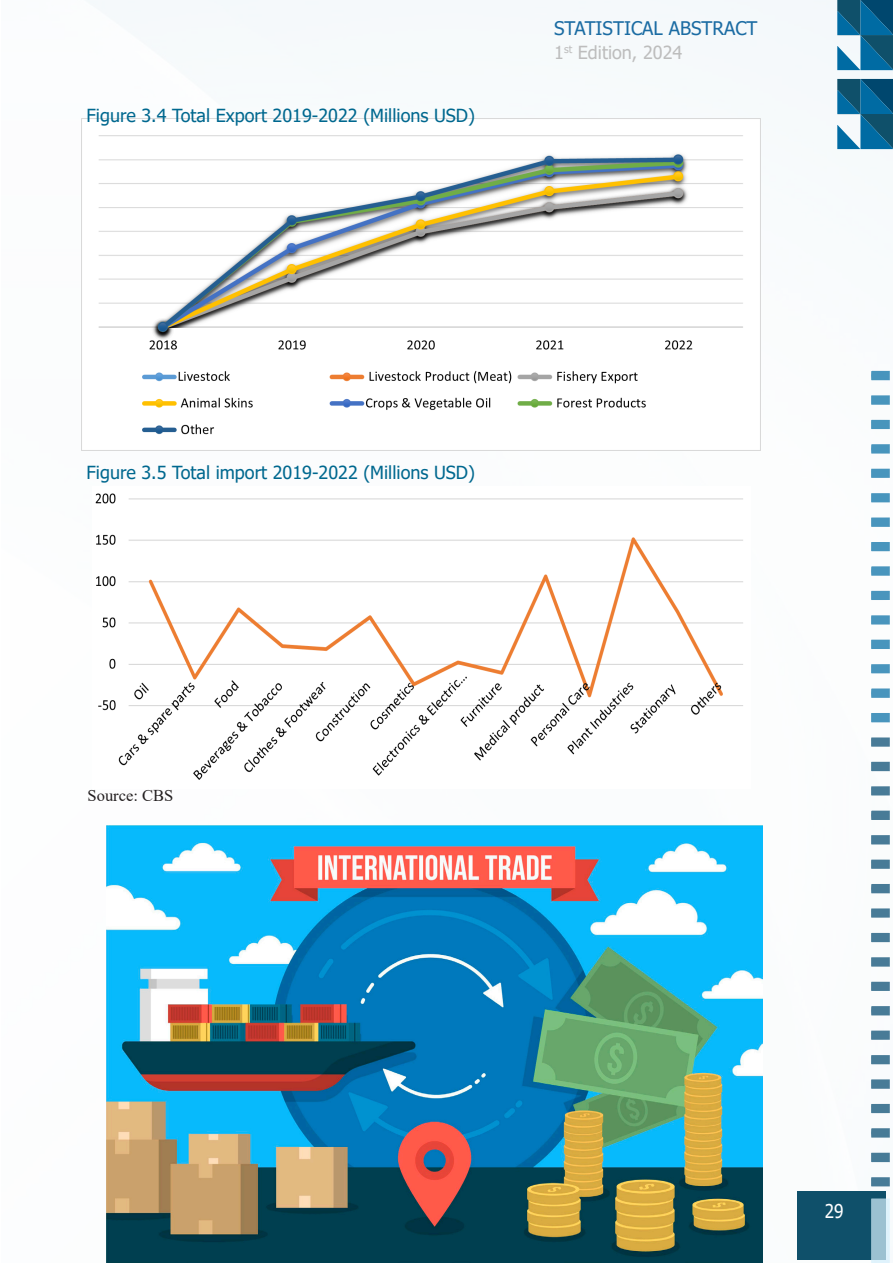
<style>
.page{position:relative;width:893px;height:1263px;background:#fff}
.page>*{position:absolute;margin:0;border:0;box-sizing:border-box;transform-origin:0 0}
.t1{font:18.9px "Tahoma";color:#fff;scale:.9 1}
.t2{font:18.75px "Tahoma";color:#1b6ca3}
.Figure{font:18px "Tahoma";color:#00688f}
.t3{font:18px "Tahoma";color:#bdbdbd}
.source{font:16.5px "Times New Roman";color:#231f20}
</style>
<div class="page">
<img style="left:81px;top:0;width:812px;height:1263px">
<svg style="left:871px;top:762px;width:19px;height:9px"></svg>
<svg style="left:871px;top:517px;width:19px;height:10px"></svg>
<svg style="left:871px;top:713px;width:19px;height:9px"></svg>
<svg style="left:871px;top:640px;width:19px;height:9px"></svg>
<svg style="left:871px;top:395px;width:19px;height:10px"></svg>
<svg style="left:871px;top:835px;width:19px;height:10px"></svg>
<svg style="left:871px;top:957px;width:19px;height:10px"></svg>
<svg style="left:871px;top:1079px;width:19px;height:10px"></svg>
<svg style="left:871px;top:1153px;width:19px;height:9px"></svg>
<svg style="left:871px;top:810px;width:19px;height:10px"></svg>
<svg style="left:871px;top:688px;width:19px;height:10px"></svg>
<svg style="left:871px;top:371px;width:19px;height:9px"></svg>
<svg style="left:871px;top:566px;width:19px;height:10px"></svg>
<svg style="left:871px;top:444px;width:19px;height:10px"></svg>
<svg style="left:871px;top:884px;width:19px;height:9px"></svg>
<svg style="left:871px;top:1006px;width:19px;height:9px"></svg>
<svg style="left:871px;top:1128px;width:19px;height:10px"></svg>
<svg style="left:871px;top:737px;width:19px;height:10px"></svg>
<svg style="left:871px;top:786px;width:19px;height:10px"></svg>
<svg style="left:871px;top:591px;width:19px;height:9px"></svg>
<svg style="left:871px;top:859px;width:19px;height:10px"></svg>
<svg style="left:871px;top:420px;width:19px;height:9px"></svg>
<svg style="left:871px;top:469px;width:19px;height:9px"></svg>
<svg style="left:871px;top:933px;width:19px;height:9px"></svg>
<svg style="left:871px;top:493px;width:19px;height:9px"></svg>
<svg style="left:871px;top:982px;width:19px;height:9px"></svg>
<svg style="left:871px;top:542px;width:19px;height:9px"></svg>
<svg style="left:871px;top:1030px;width:19px;height:10px"></svg>
<svg style="left:871px;top:908px;width:19px;height:10px"></svg>
<svg style="left:871px;top:1104px;width:19px;height:9px"></svg>
<svg style="left:871px;top:615px;width:19px;height:10px"></svg>
<svg style="left:871px;top:664px;width:19px;height:9px"></svg>
<svg style="left:798px;top:1177px;width:92px;height:86px"></svg>
<svg style="left:871px;top:1055px;width:19px;height:9px"></svg>
<svg style="left:837px;top:0;width:56px;height:71px;background:#2a7499"></svg>
<svg style="left:837px;top:79px;width:56px;height:71px;background:#2a759a"></svg>
<img style="left:82px;top:118px;width:679px;height:332px">
<img style="left:92px;top:487px;width:658px;height:301px">
<img style="left:106px;top:825px;width:656px;height:438px">
<p class="Figure" style="left:87px;top:104px;width:390px">Figure 3.4 Total Export 2019-2022 (Millions USD)</p>
<p class="t2" style="left:554px;top:15px;width:205px">STATISTICAL ABSTRACT</p>
<p class="t3" style="left:554px;top:41px;width:130px">1<sup>st</sup> Edition, 2024</p>
<p class="Figure" style="left:87px;top:460px;width:390px">Figure 3.5 Total import 2019-2022 (Millions USD)</p>
<p class="source" style="left:88px;top:784px;width:87px">Source: CBS</p>
<p class="t1" style="left:825px;top:1198px;width:22px">29</p>
</div>
